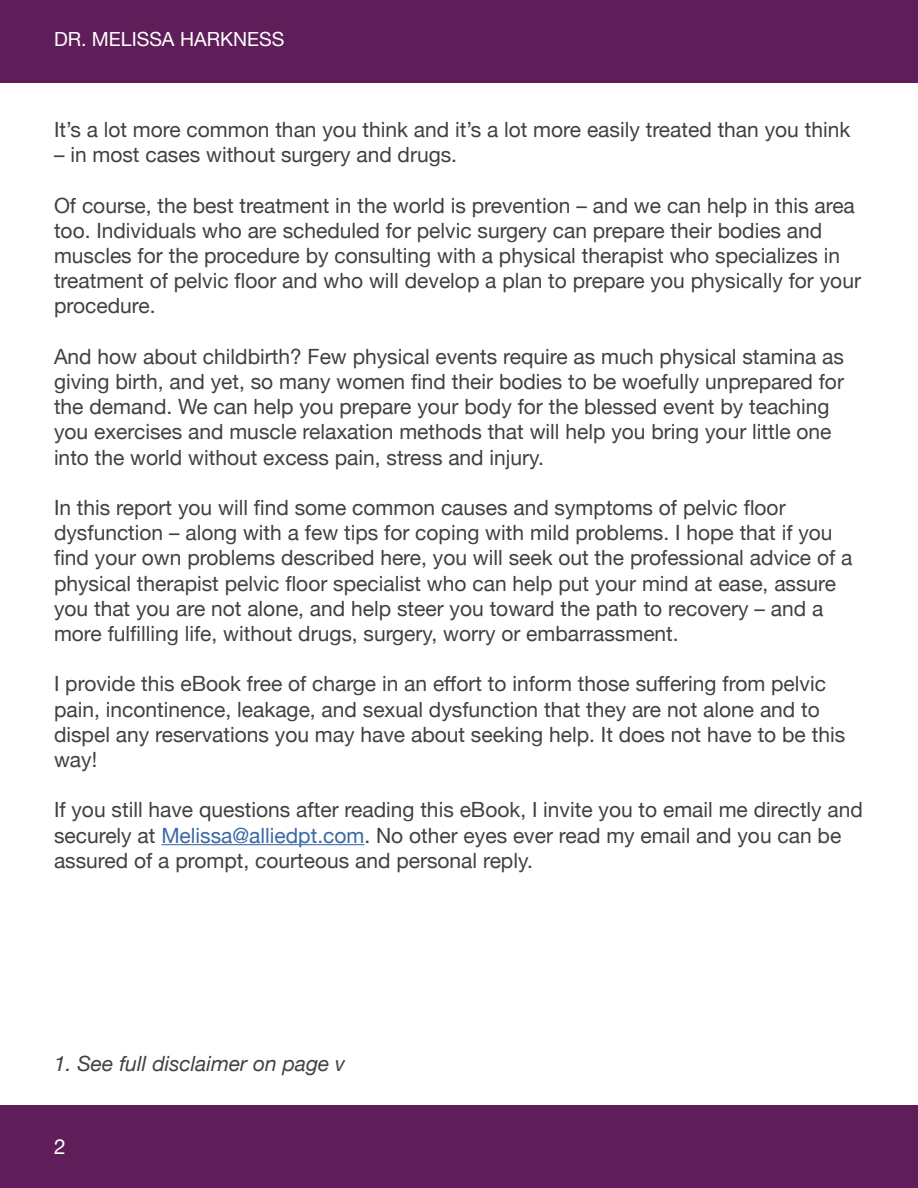
<style>
.page{position:relative;width:918px;height:1188px;background:#fff}
.page>*{position:absolute;margin:0;border:0;box-sizing:border-box;transform-origin:0 0}
.t1{font:21px/25.2px "Helvetica Neue";color:#414142}
.t2{font:italic 21px "Helvetica Neue";color:#414142}
.t3{font:21px "Helvetica Neue";color:#fff}
.t4{font:19.5px "Helvetica Neue";color:#fff}
.s1{color:#3a69a6}
</style>
<div class="page">
<div style="left:0;top:0;width:918px;height:83px;background:#5f1d59"></div>
<div style="left:0;top:1105px;width:918px;height:83px;background:#5f1d59"></div>
<hr style="left:161px;top:844px;width:203px;height:1px;background:#3a69a6">
<p class="t4" style="left:54px;top:25px;width:232px">DR. MELISSA HARKNESS</p>
<p class="t1" style="left:54px;top:118px;width:798px">It’s a lot more common than you think and it’s a lot more easily treated than you think</p>
<p class="t1" style="left:54px;top:143px;width:405px">– in most cases without surgery and drugs.</p>
<p class="t1" style="left:54px;top:194px;width:809px">Of course, the best treatment in the world is prevention – and we can help in this area too. Individuals who are scheduled for pelvic surgery can prepare their bodies and muscles for the procedure by consulting with a physical therapist who specializes in treatment of pelvic floor and who will develop a plan to prepare you physically for your procedure.</p>
<p class="t1" style="left:54px;top:345px;width:792px">And how about childbirth? Few physical events require as much physical stamina as giving birth, and yet, so many women find their bodies to be woefully unprepared for the demand. We can help you prepare your body for the blessed event by teaching you exercises and muscle relaxation methods that will help you bring your little one into the world without excess pain, stress and injury.</p>
<p class="t1" style="left:54px;top:496px;width:800px">In this report you will find some common causes and symptoms of pelvic floor dysfunction – along with a few tips for coping with mild problems. I hope that if you find your own problems described here, you will seek out the professional advice of a physical therapist pelvic floor specialist who can help put your mind at ease, assure you that you are not alone, and help steer you toward the path to recovery – and a more fulfilling life, without drugs, surgery, worry or embarrassment.</p>
<p class="t1" style="left:54px;top:673px;width:793px">I provide this eBook free of charge in an effort to inform those suffering from pelvic pain, incontinence, leakage, and sexual dysfunction that they are not alone and to dispel any reservations you may have about seeking help. It does not have to be this way!</p>
<p class="t1" style="left:54px;top:799px;width:811px">If you still have questions after reading this eBook, I invite you to email me directly and securely at <span class="s1">Melissa@alliedpt.com</span>. No other eyes ever read my email and you can be assured of a prompt, courteous and personal reply.</p>
<p class="t2" style="left:54px;top:1049px;width:293px">1. See full disclaimer on page v</p>
<p class="t3" style="left:54px;top:1131px;width:13px">2</p>
</div>
